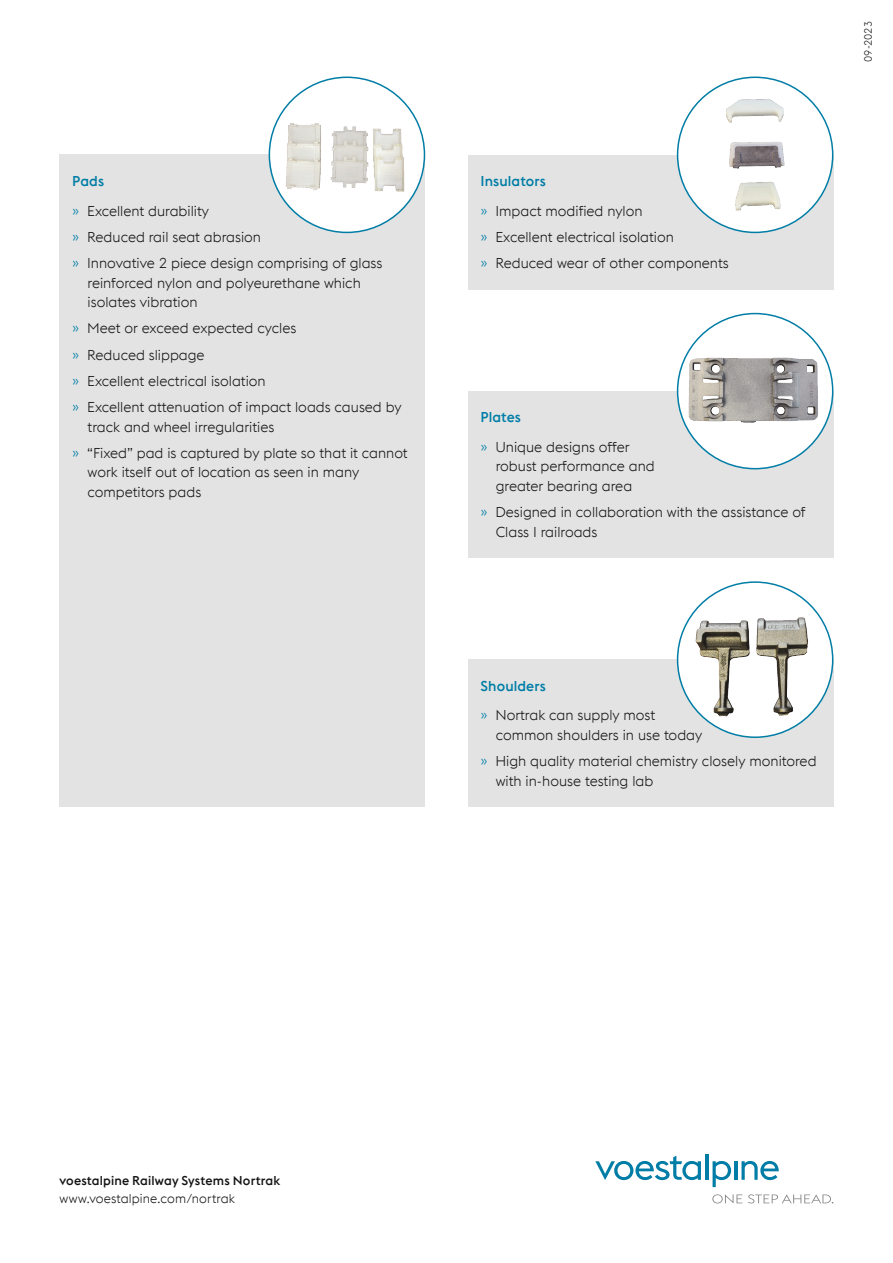
<style>
.page{position:relative;width:893px;height:1263px;background:#fff}
.page>*{position:absolute;margin:0;border:0;box-sizing:border-box;transform-origin:0 0}
.t1{font:300 14.25px/26.2px "voestalpine";color:#131413}
.t2{font:500 12.75px "voestalpine";letter-spacing:.01em;color:#131413}
.t3{font:300 12.75px "voestalpine";letter-spacing:.01em;color:#131413}
.t4{font:300 10.5px "voestalpine";letter-spacing:-.005em;color:#131413}
.s1{font-weight:500;color:#007da6}
.s2{color:#007da7}
</style>
<div class="page">
<svg style="left:595px;top:1156px;width:106px;height:24px"></svg>
<hr style="left:705px;top:1154px;width:3px;height:26px;background:#007da6">
<svg style="left:713px;top:1161px;width:18px;height:26px"></svg>
<hr style="left:734px;top:1161px;width:3px;height:19px;background:#007da6">
<svg style="left:741px;top:1161px;width:38px;height:19px"></svg>
<svg style="left:712px;top:1194px;width:30px;height:9px"></svg>
<svg style="left:748px;top:1194px;width:85px;height:9px"></svg>
<div style="left:468px;top:155px;width:365px;height:134px;background:#e3e3e3"></div>
<div style="left:468px;top:391px;width:365px;height:167px;background:#e3e3e3"></div>
<div style="left:468px;top:660px;width:365px;height:147px;background:#e3e3e3"></div>
<svg style="left:678px;top:77px;width:155px;height:155px"></svg>
<img style="left:678px;top:85px;width:155px;height:135px">
<div style="left:678px;top:314px;width:155px;height:155px;background:#fff;border-radius:50%"></div>
<img style="left:678px;top:342px;width:155px;height:98px">
<svg style="left:678px;top:582px;width:155px;height:155px"></svg>
<img style="left:678px;top:592px;width:155px;height:135px">
<div style="left:60px;top:155px;width:365px;height:652px;background:#e3e3e3"></div>
<div style="left:269px;top:77px;width:155px;height:155px;background:#fff;border-radius:50%"></div>
<img style="left:283px;top:111px;width:132px;height:88px">
<p class="t1" style="left:72px;top:166px;width:138px;line-height:29.5px"><span class="s1">Pads<br></span><span class="s2">»</span> Excellent durability</p>
<p class="t1" style="left:72px;top:224px;width:312px"><span class="s2">»</span> Reduced rail seat abrasion<br><span class="s2">»</span> Innovative 2 piece design comprising of glass</p>
<p class="t1" style="left:88px;top:273px;width:275px;line-height:19.5px">reinforced nylon and polyeurethane which isolates vibration</p>
<p class="t1" style="left:72px;top:315px;width:331px"><span class="s2">»</span> Meet or exceed expected cycles<br><span class="s2">»</span> Reduced slippage<br><span class="s2">»</span> Excellent electrical isolation<br><span class="s2">»</span> Excellent attenuation of impact loads caused by</p>
<p class="t1" style="left:72px;top:413px;width:337px;text-indent:15px">track and wheel irregularities<br><span class="s2">»</span> “Fixed” pad is captured by plate so that it cannot</p>
<p class="t1" style="left:88px;top:463px;width:273px;line-height:19.5px">work itself out of location as seen in many competitors pads</p>
<p class="t1" style="left:480px;top:166px;width:164px;line-height:29.5px"><span class="s1">Insulators<br></span><span class="s2">»</span> Impact modified nylon</p>
<p class="t1" style="left:480px;top:224px;width:250px"><span class="s2">»</span> Excellent electrical isolation<br><span class="s2">»</span> Reduced wear of other components</p>
<p class="t1" style="left:480px;top:403px;width:151px;line-height:29.5px"><span class="s1">Plates<br></span><span class="s2">»</span> Unique designs offer</p>
<p class="t1" style="left:496px;top:457px;width:161px;line-height:19.5px">robust performance and greater bearing area</p>
<p class="t1" style="left:496px;top:502px;width:311px;line-height:19.5px;text-indent:-15px"><span class="s2">»</span> Designed in collaboration with the assistance of<br>Class I railroads</p>
<p class="t4" style="left:862px;top:62px;width:42px;rotate:-90deg">09-2023</p>
<p class="t1" style="left:480px;top:671px;width:176px;line-height:29.5px"><span class="s1">Shoulders<br></span><span class="s2">»</span> Nortrak can supply most</p>
<p class="t1" style="left:480px;top:722px;width:338px;text-indent:15px">common shoulders in use today<br><span class="s2">»</span> High quality material chemistry closely monitored</p>
<p class="t1" style="left:496px;top:767px;width:159px">with in-house testing lab</p>
<p class="t2" style="left:60px;top:1173px;width:222px">voestalpine Railway Systems Nortrak</p>
<p class="t3" style="left:60px;top:1191px;width:177px">www.voestalpine.com/nortrak</p>
</div>
